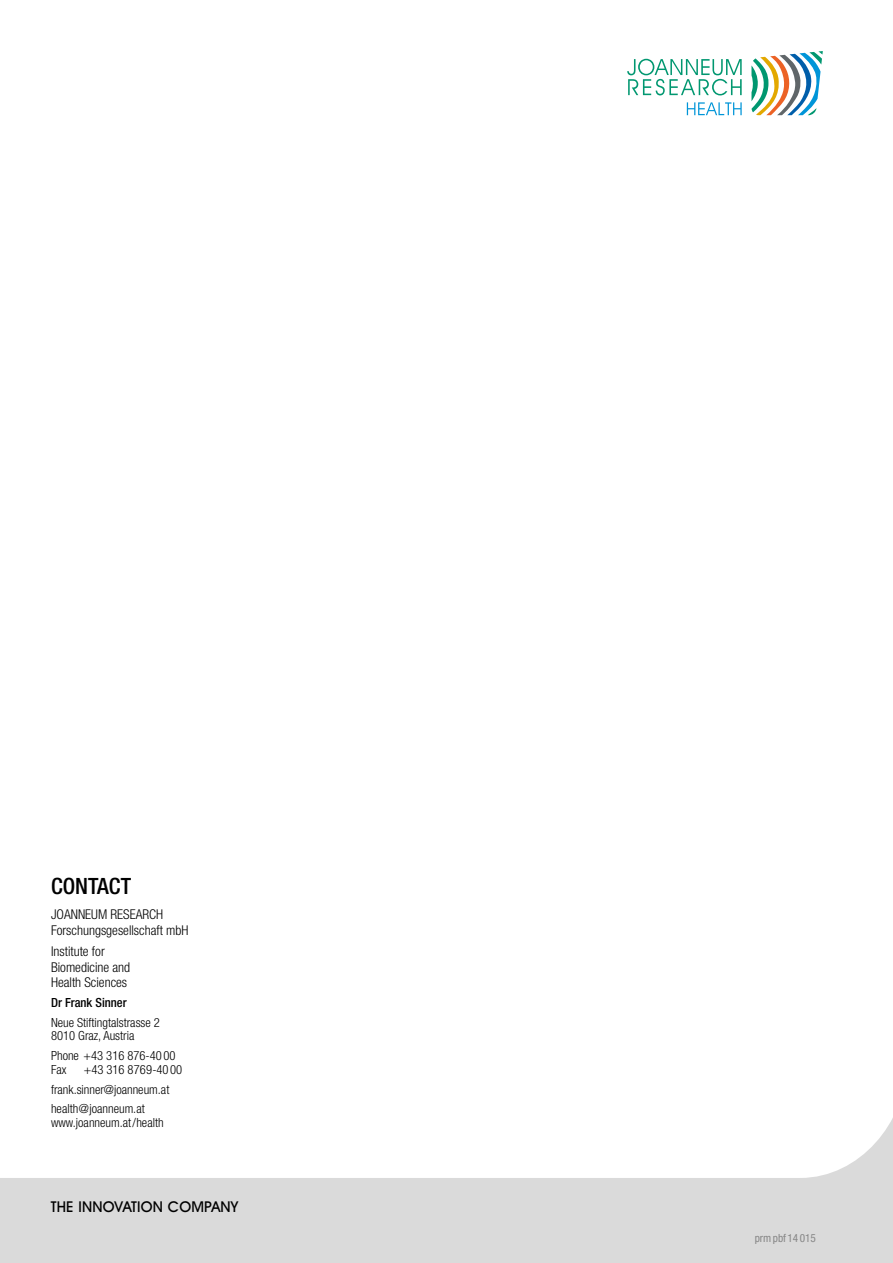
<style>
.page{position:relative;width:893px;height:1263px;background:#fff}
.page>*{position:absolute;margin:0;border:0;box-sizing:border-box;transform-origin:0 0}
.t1{font:500 condensed 22.5px "Helvetica Neue LT Pro";color:#000}
.t2{font:500 15px "Avant Garde IT Cby BT";letter-spacing:.015em;color:#000}
.t3{font:300 condensed 13.5px/15.3px "Helvetica Neue LT Pro";color:#000}
.t4{font:300 condensed 12.6px/13.5px "Helvetica Neue LT Pro";color:#000}
.t5{font:500 condensed 12.6px "Helvetica Neue LT Pro";color:#000}
.t6{font:condensed 11.25px "Helvetica Neue LT Pro";color:#878787}
</style>
<div class="page">
<svg style="left:0;top:1118px;width:893px;height:145px;fill:#dadada"></svg>
<svg style="left:627px;top:59px;width:115px;height:36px"></svg>
<svg style="left:751px;top:51px;width:72px;height:64px"></svg>
<svg style="left:687px;top:102px;width:55px;height:13px"></svg>
<h1 class="t1" style="left:51px;top:872px;width:82px">CONTACT</h1>
<p class="t3" style="left:51px;top:907px;width:139px">JOANNEUM RESEARCH<br>Forschungsgesellschaft mbH</p>
<p class="t3" style="left:51px;top:944px;width:81px">Institute for<br>Biomedicine and<br>Health Sciences</p>
<p class="t5" style="left:51px;top:995px;width:77px">Dr Frank Sinner</p>
<p class="t4" style="left:51px;top:1015px;width:110px">Neue Stiftingtalstrasse 2<br>8010 Graz, Austria</p>
<p class="t4" style="left:51px;top:1049px;width:126px">Phone +43 316 876-40 00<br>Fax</p>
<p class="t4" style="left:51px;top:1059px;width:133px;line-height:20px;text-indent:33px">+43 316 8769-40 00 frank.sinner@joanneum.at health@joanneum.at</p>
<p class="t4" style="left:51px;top:1115px;width:114px">www.joanneum.at /health</p>
<p class="t2" style="left:51px;top:1197px;width:189px">THE INNOVATION COMPANY</p>
<p class="t6" style="left:755px;top:1231px;width:63px">prmpbf 14 015</p>
</div>
